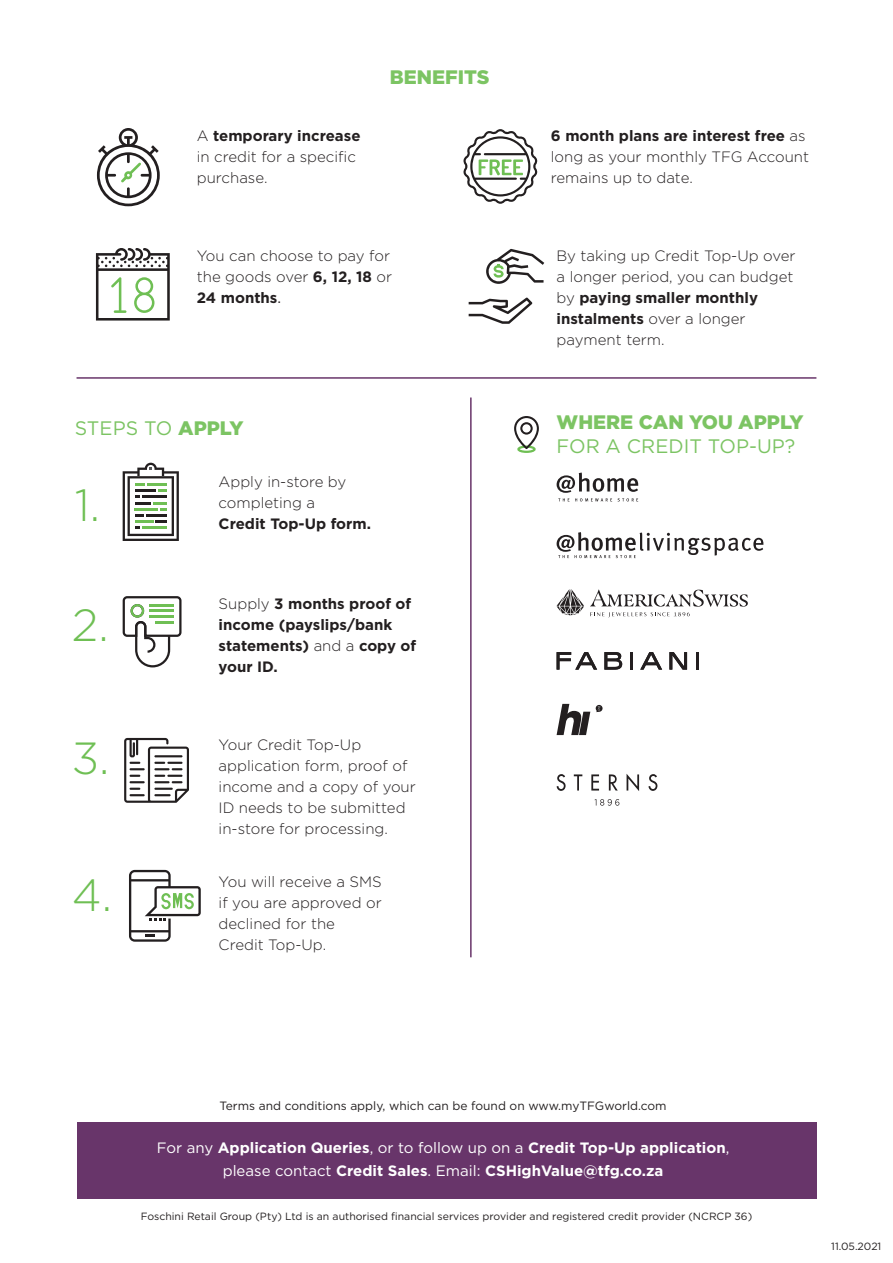
<style>
.page{position:relative;width:893px;height:1263px;background:#fff}
.page>*{position:absolute;margin:0;border:0;box-sizing:border-box;transform-origin:0 0}
.t1{font:300 45px "Gotham";color:#6fbf54}
.t2{font:19.5px "Gotham";color:#7cc463}
.t3{font:900 19.5px "Gotham";color:#7cc463}
.t4{font:300 15px/21px "Gotham";color:#231f20}
.t5{font:700 15px/23.7px "Gotham";color:#fff;text-align:center}
.t6{font:700 15px/21px "Gotham";color:#231f20}
.t7{font:12px "Gotham";color:#231f20}
.t8{font:10.5px "Gotham";color:#231f20}
.s1{font-weight:700}
.s2{font-weight:400}
.s3{font-weight:900}
.s4{font-weight:300}
</style>
<div class="page">
<hr style="left:77px;top:377px;width:739px;height:2px;background:#68356a">
<hr style="left:470px;top:397px;width:2px;height:560px;background:#68356a">
<svg style="left:469px;top:297px;width:63px;height:27px"></svg>
<svg style="left:486px;top:249px;width:58px;height:35px"></svg>
<svg style="left:463px;top:129px;width:74px;height:75px"></svg>
<svg style="left:97px;top:128px;width:63px;height:78px"></svg>
<svg style="left:96px;top:248px;width:74px;height:73px"></svg>
<svg style="left:129px;top:870px;width:72px;height:72px"></svg>
<svg style="left:122px;top:596px;width:60px;height:71px"></svg>
<svg style="left:123px;top:463px;width:56px;height:78px"></svg>
<svg style="left:595px;top:799px;width:24px;height:7px"></svg>
<svg style="left:557px;top:774px;width:100px;height:17px"></svg>
<svg style="left:557px;top:472px;width:81px;height:29px"></svg>
<svg style="left:557px;top:532px;width:206px;height:26px"></svg>
<svg style="left:557px;top:704px;width:33px;height:31px"></svg>
<svg style="left:596px;top:705px;width:7px;height:7px"></svg>
<svg style="left:557px;top:589px;width:27px;height:27px"></svg>
<svg style="left:590px;top:589px;width:158px;height:28px"></svg>
<div style="left:77px;top:1123px;width:739px;height:76px;background:#68356a"></div>
<svg style="left:557px;top:652px;width:40px;height:18px"></svg>
<svg style="left:640px;top:652px;width:22px;height:18px"></svg>
<svg style="left:697px;top:652px;width:2px;height:18px"></svg>
<svg style="left:669px;top:652px;width:18px;height:18px"></svg>
<svg style="left:604px;top:652px;width:18px;height:18px"></svg>
<hr style="left:630px;top:652px;width:3px;height:18px;background:#231f20">
<svg style="left:124px;top:738px;width:65px;height:65px"></svg>
<div style="left:517px;top:445px;width:19px;height:8px;border:2px solid #6fbf54;border-radius:50%"></div>
<svg style="left:514px;top:416px;width:25px;height:33px"></svg>
<h2 class="t3" style="left:390px;top:63px;width:101px">BENEFITS</h2>
<p class="t4" style="left:197px;top:125px;width:165px">A <span class="s1">temporary increase </span>in credit for a specific purchase.</p>
<p class="t4" style="left:551px;top:125px;width:260px"><span class="s1">6 month plans are interest free</span> as long as your monthly TFG Account remains up to date.</p>
<p class="t4" style="left:197px;top:245px;width:197px">You can choose to pay for the goods over <span class="s1">6, 12, 18</span> or<br><span class="s1">24 months</span><span class="s2">.</span></p>
<p class="t4" style="left:557px;top:245px;width:240px">By taking up Credit Top-Up over a longer period, you can budget by <span class="s1">paying smaller monthly instalments</span> over a longer payment term.</p>
<h2 class="t2" style="left:75px;top:415px;width:170px">St eps to <span class="s3">APPLY</span></h2>
<h1 class="t1" style="left:75px;top:477px;width:27px">1.</h1>
<h1 class="t1" style="left:72px;top:597px;width:38px">2.</h1>
<h1 class="t1" style="left:72px;top:729px;width:39px">3.</h1>
<h1 class="t1" style="left:72px;top:867px;width:42px">4.</h1>
<p class="t4" style="left:219px;top:471px;width:129px">Apply in-store by completing a</p>
<p class="t6" style="left:219px;top:513px;width:154px">Credit Top-Up form.</p>
<p class="t6" style="left:219px;top:593px;width:199px"><span class="s4">Supply</span> 3 months proof of income (payslips/bank statements) <span class="s4">and a</span> copy of your ID.</p>
<p class="t4" style="left:219px;top:734px;width:199px">Your Credit Top-Up application form, proof of income and a copy of your<br>ID needs to be submitted in-store for processing.</p>
<p class="t4" style="left:219px;top:871px;width:165px">You will receive a SMS if you are approved or declined for the<br>Credit Top-Up.</p>
<h2 class="t3" style="left:557px;top:408px;width:249px">WHERE CAN YOU APPLY</h2>
<h2 class="t2" style="left:557px;top:434px;width:240px">for a Credit Top-Up?</h2>
<p class="t7" style="left:220px;top:1098px;width:449px">Terms and conditions apply, which can be found on www.myTFGworld.com</p>
<p class="t5" style="left:157px;top:1135px;width:574px"><span class="s2">For any</span> Application Queries<span class="s2">, or to follow up on a</span> Credit Top-Up application<span class="s2">, please contact</span> Credit Sales<span class="s2">. E mail:</span> CSHighValue@tfg.co.za</p>
<p class="t8" style="left:141px;top:1210px;width:613px">Foschini Retail Group (Pty) Ltd is an authorised financial services provider and registered credit provider (N CRCP 36)</p>
<p class="t8" style="left:831px;top:1240px;width:52px">11.05.2021</p>
</div>
